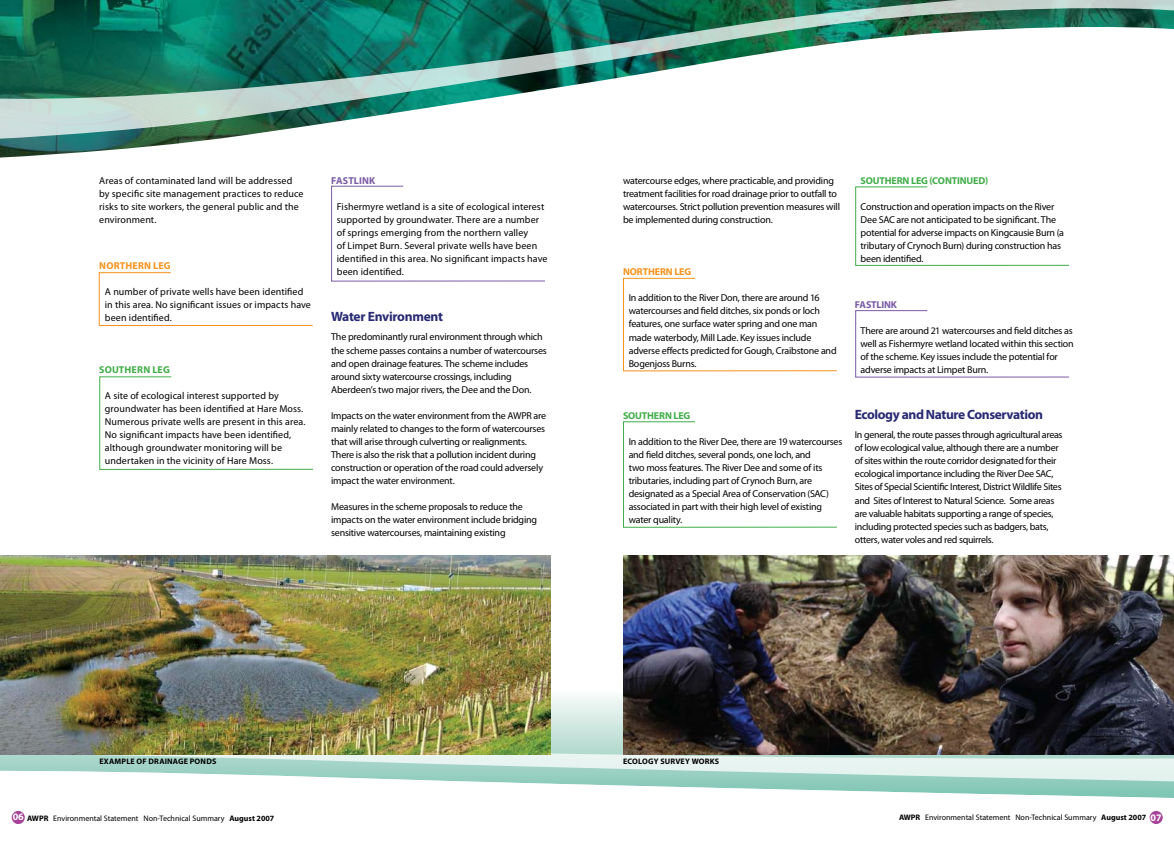
<style>
.page{position:relative;width:1174px;height:842px;background:#fff}
.page>*{position:absolute;margin:0;border:0;box-sizing:border-box;transform-origin:0 0}
.t1{font:700 13.5px "Myriad Pro";letter-spacing:-.03em;color:#282a73}
.t2{font:10px/13px "Myriad Pro";letter-spacing:-.02em;color:#000}
.t3{font:10px/13px "Myriad Pro";letter-spacing:.01em;color:#000}
.t4{font:700 10px "Myriad Pro";letter-spacing:-.015em;color:#41ad49}
.t5{font:700 10px "Myriad Pro";letter-spacing:-.025em;color:#7a5ba6}
.t6{font:700 10px "Myriad Pro";letter-spacing:.01em;color:#f7931e}
.t7{font:700 10px "Myriad Pro";letter-spacing:.01em;color:#41ad49}
.t8{font:700 10px "Myriad Pro";letter-spacing:-.01em;color:#f7931e}
.t9{font:8px "Myriad Pro";color:#000}
.t10{font:700 8px "Myriad Pro";letter-spacing:.025em;color:#000}
.s1{font-weight:700;font-size:10px;color:#fff}
.s2{font-weight:700}
</style>
<div class="page">
<svg style="left:551px;top:695px;width:36px;height:46px;background:#daece6"></svg>
<svg style="left:587px;top:695px;width:36px;height:46px;background:#daece6"></svg>
<svg style="left:0;top:741px;width:1174px;height:83px"></svg>
<img style="left:0;top:0;width:1174px;height:22px">
<svg style="left:0;top:22px;width:1174px;height:127px"></svg>
<div style="left:12px;top:811px;width:13px;height:13px;background:#a74499;border-radius:50%"></div>
<div style="left:1149px;top:811px;width:13px;height:13px;background:#a74499;border-radius:50%"></div>
<img style="left:0;top:556px;width:551px;height:198px">
<svg style="left:99px;top:376px;width:215px;height:94px"></svg>
<svg style="left:623px;top:421px;width:214px;height:107px"></svg>
<img style="left:623px;top:556px;width:551px;height:198px">
<svg style="left:98px;top:272px;width:215px;height:54px"></svg>
<svg style="left:623px;top:277px;width:214px;height:95px"></svg>
<svg style="left:331px;top:185px;width:214px;height:97px"></svg>
<svg style="left:855px;top:186px;width:215px;height:80px"></svg>
<svg style="left:855px;top:310px;width:214px;height:68px"></svg>
<p class="t3" style="left:99px;top:174px;width:206px">Areas of contaminated land will be addressed by specific site management practices to reduce risks to site workers, the general public and the environment.</p>
<p class="t6" style="left:99px;top:259px;width:73px">NORTHERN LEG</p>
<p class="t3" style="left:105px;top:285px;width:207px">A number of private wells have been identified in this area. No significant issues or impacts have been identified.</p>
<p class="t7" style="left:99px;top:363px;width:72px">SOUTHERN LEG</p>
<p class="t3" style="left:105px;top:389px;width:202px">A site of ecological interest supported by groundwater has been identified at Hare Moss.<br>Numerous private wells are present in this area.<br>No significant impacts have been identified, although groundwater monitoring will be undertaken in the vicinity of Hare Moss.</p>
<p class="t5" style="left:331px;top:174px;width:46px">FASTLIN K</p>
<p class="t3" style="left:337px;top:200px;width:212px">Fishermyre wetland is a site of ecological interest supported by groundwater. There are a number of springs emerging from the northern valley<br>of Limpet Burn. Several private wells have been identified in this area. No significant impacts have been identified.</p>
<p class="t1" style="left:331px;top:308px;width:113px">WATER ENVIRONMENT</p>
<p class="t2" style="left:331px;top:331px;width:217px">The predominantly rural environment through which the scheme passes contains a number of watercourses and open drainage features. The scheme includes around sixty watercourse crossings, including Aberdeen’s two major rivers, the Dee and the Don.</p>
<p class="t2" style="left:331px;top:409px;width:216px">Impacts on the water environment from the AWPR are mainly related to changes to the form of watercourses that will arise through culverting or realignments.<br>There is also the risk that a pollution incident during construction or operation of the road could adversely impact the water environment.</p>
<p class="t2" style="left:331px;top:500px;width:207px">Measures in the scheme proposals to reduce the impacts on the water environment include bridging sensitive watercourses, maintaining existing</p>
<p class="t2" style="left:623px;top:174px;width:218px">watercourse edges, where practicable, and providing treatment facilities for road drainage prior to outfall to watercourses. Strict pollution prevention measures will be implemented during construction.</p>
<p class="t8" style="left:623px;top:265px;width:70px">NORTHERN LEG</p>
<p class="t2" style="left:628px;top:292px;width:209px">In addition to the River Don, there are around 16 watercourses and field ditches, six ponds or loch features, one surface water spring and one man made waterbody, Mill Lade. Key issues include adverse effects predicted for Gough, Craibstone and Bogenjoss Burns.</p>
<p class="t4" style="left:623px;top:409px;width:69px">SOUTHERN LEG</p>
<p class="t2" style="left:628px;top:435px;width:215px">In addition to the River Dee, there are 19 watercourses and field ditches, several ponds, one loch, and<br>two moss features. The River Dee and some of its tributaries, including part of Crynoch Burn, are designated as a Special Area of Conservation (SAC) associated in part with their high level of existing water quality.</p>
<p class="t4" style="left:860px;top:174px;width:129px">SOUTHERN LEG (CONTIN UED)</p>
<p class="t2" style="left:860px;top:200px;width:205px">Construction and operation impacts on the River Dee SAC are not anticipated to be significant. The potential for adverse impacts on Kingcausie Burn (a tributary of Crynoch Burn) during construction has been identified.</p>
<p class="t5" style="left:855px;top:298px;width:44px">FASTLIN K</p>
<p class="t2" style="left:860px;top:324px;width:215px">There are around 21 watercourses and field ditches as well as Fishermyre wetland located within this section of the scheme. Key issues include the potential for adverse impacts at Limpet Burn.</p>
<p class="t1" style="left:855px;top:405px;width:190px">ECOLOGY AND NATURE CONSERVATION</p>
<p class="t2" style="left:855px;top:429px;width:209px">In general, the route passes through agricultural areas of low ecological value, although there are a number of sites within the route corridor designated for their ecological importance including the River Dee SAC, Sites of Special Scientific Interest, District Wildlife Sites and Sites of Interest to Natural Science. Some areas are valuable habitats supporting a range of species, including protected species such as badgers, bats, otters, water voles and red squirrels.</p>
<p class="t10" style="left:99px;top:756px;width:61px">EXAMPLE OF DRAINA</p>
<p class="t10" style="left:178px;top:756px;width:39px">GE PONDS</p>
<p class="t10" style="left:623px;top:756px;width:97px">ECOLOGY SURVEY WORKS</p>
<p class="t9" style="left:13px;top:813px;width:263px"><span class="s1">06</span> <span class="s2">AWPR</span> Environmental Statement Non-Technical Summary <span class="s2">AUGUST 2007</span></p>
<p class="t9" style="left:899px;top:813px;width:264px"><span class="s2">AWPR</span> Environmental Statement Non-Technical Summary <span class="s2">AUGUST 2007</span> <span class="s1">07</span></p>
</div>
